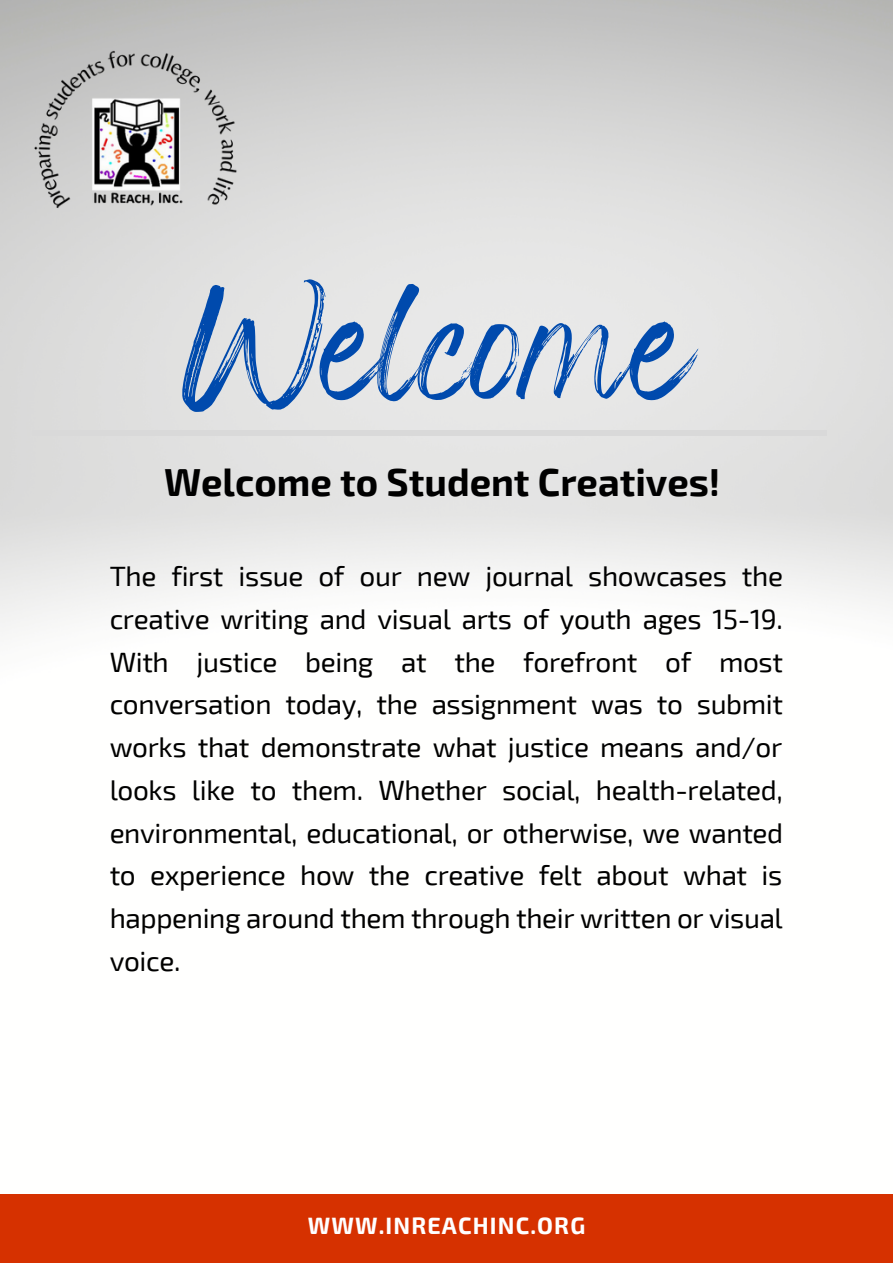
<style>
.page{position:relative;width:893px;height:1264px;background:#fff}
.page>*{position:absolute;margin:0;border:0;box-sizing:border-box;transform-origin:0 0}
.t1{font:89.7px "Wonderful Branding";letter-spacing:-.03em;color:#004aad}
.t2{font:700 38.25px "Exo 2";color:#000}
.t3{font:27.9px/42.8px "Exo 2";letter-spacing:-.015em;color:#000;text-align:justify}
.t4{font:700 23.1px "Exo 2";letter-spacing:.05em;color:#fff}
</style>
<div class="page">
<div style="left:32px;top:430px;width:794px;height:5px;background:#d9d9d9"></div>
<div style="left:0;top:1194px;width:892px;height:68px;background:#d63100"></div>
<img style="left:29px;top:25px;width:216px;height:215px">
<p class="t1" style="left:182px;top:326px;width:518px">Welcome</p>
<p class="t2" style="left:164px;top:457px;width:558px">Welcome to Student Creatives!</p>
<p class="t3" style="left:110px;top:553px;width:675px">The first issue of our new journal showcases the creative writing and visual arts of youth ages 15-19.<br>With justice being at the forefront of most conversation today, the assignment was to submit works that demonstrate what justice means and/or looks like to them. Whether social, health-related, environmental, educational, or otherwise, we wanted to experience how the creative felt about what is happening around them through their written or visual voice.</p>
<p class="t4" style="left:308px;top:1210px;width:279px">WWW.INREACHINC.ORG</p>
</div>
